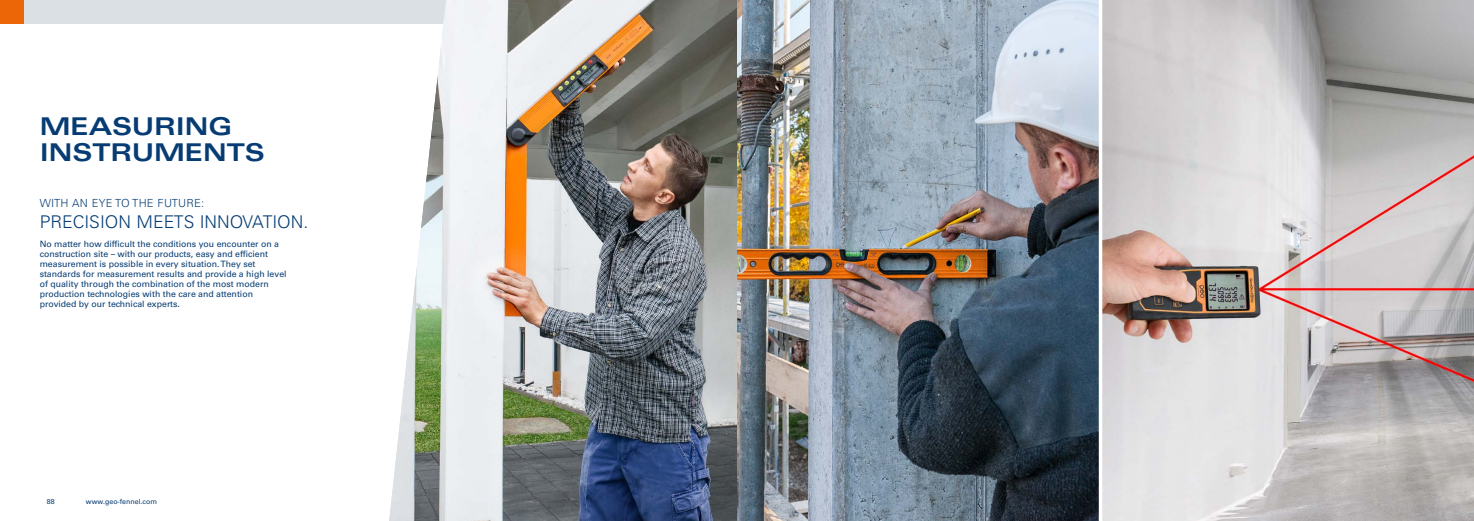
<style>
.page{position:relative;width:1474px;height:521px;background:#fff}
.page>*{position:absolute;margin:0;border:0;box-sizing:border-box;transform-origin:0 0}
.t1{font:700 expanded 24.5px/26.2px "Univers LT Std";color:#063c73}
.t2{font:300 17.5px "Univers LT Std";color:#063c73}
.t3{font:300 11.11px "Univers LT Std";letter-spacing:.02em;color:#063c73}
.t4{font:8.75px/9.9px "Univers LT Std";color:#063c73}
.t5{font:7px "Univers LT Std";color:#063c73}
</style>
<div class="page">
<div style="left:0;top:0;width:25px;height:24px;background:#ec6608"></div>
<div style="left:25px;top:0;width:1424px;height:24px;background:#dae0e3"></div>
<img style="left:389px;top:0;width:348px;height:521px">
<img style="left:1102px;top:0;width:371px;height:521px">
<img style="left:737px;top:0;width:361px;height:521px">
<svg style="left:1098px;top:0;width:4px;height:521px"></svg>
<h1 class="t1" style="left:40px;top:113px;width:227px">MEASURING<br>INSTRUMENTS</h1>
<p class="t3" style="left:40px;top:196px;width:166px">WITH AN EYE TO THE FUTURE:</p>
<h2 class="t2" style="left:40px;top:211px;width:270px">PRECISION MEETS INNOVATION.</h2>
<p class="t4" style="left:40px;top:239px;width:248px">No matter how difficult the conditions you encounter on a construction site – with our products, easy and efficient measurement is possible in every situation. They set standards for measurement results and provide a high level of quality through the combination of the most modern production technologies with the care and attention provided by our technical experts.</p>
<p class="t5" style="left:47px;top:497px;width:9px">88</p>
<p class="t5" style="left:86px;top:497px;width:73px">www.geo-fennel.com</p>
</div>
